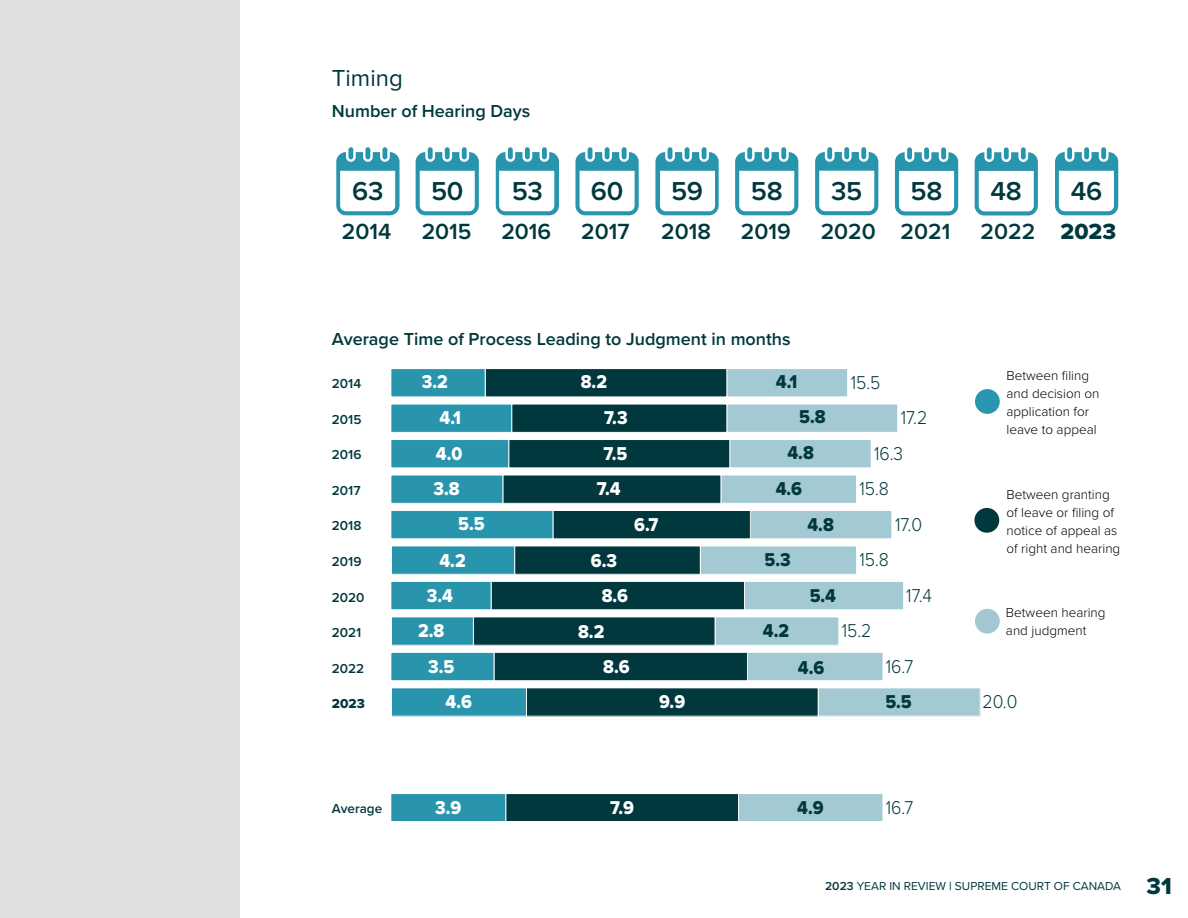
<style>
.page{position:relative;width:1188px;height:918px;background:#fff}
.page>*{position:absolute;margin:0;border:0;box-sizing:border-box;transform-origin:0 0}
.t1{font:600 26.85px "Proxima Nova";letter-spacing:-.01em;color:#00383d}
.t2{font:24px "Proxima Nova";color:#00383d}
.t3{font:600 22.8px "Proxima Nova";color:#00383d}
.t4{font:19.35px/35.7px "Proxima Nova Extrabld";color:#fff;scale:.91 1}
.t5{font:300 19.35px "Proxima Nova";color:#00383d;scale:.91 1}
.t6{font:19.35px "Proxima Nova Extrabld";color:#00383d;scale:.91 1}
.t7{font:600 18px "Proxima Nova";color:#00383d}
.t8{font:300 13.5px/18px "Proxima Nova";color:#000}
.t9{font:600 13.5px "Proxima Nova";color:#00383d}
.t10{font:13.5px "Proxima Nova Extrabld";color:#00383d}
.t11{font:12px "Proxima Nova";color:#00383d}
.s1{font-family:"Proxima Nova Extrabld";font-weight:400}
.s2{font-weight:600}
.s3{font-family:"Proxima Nova Extrabld";font-size:24px}
</style>
<div class="page">
<div style="left:0;top:0;width:239px;height:918px;background:#dddfe0"></div>
<svg style="left:895px;top:147px;width:63px;height:68px"></svg>
<svg style="left:975px;top:147px;width:63px;height:68px"></svg>
<svg style="left:336px;top:147px;width:64px;height:68px"></svg>
<svg style="left:416px;top:147px;width:63px;height:68px"></svg>
<svg style="left:496px;top:147px;width:63px;height:68px"></svg>
<svg style="left:575px;top:147px;width:64px;height:68px"></svg>
<svg style="left:655px;top:147px;width:64px;height:68px"></svg>
<svg style="left:735px;top:147px;width:63px;height:68px"></svg>
<svg style="left:815px;top:147px;width:63px;height:68px"></svg>
<svg style="left:1055px;top:147px;width:63px;height:68px"></svg>
<div style="left:727px;top:404px;width:171px;height:28px;background:#a3c9d3"></div>
<div style="left:726px;top:404px;width:172px;height:29px;border:1px solid #fff"></div>
<div style="left:730px;top:440px;width:141px;height:28px;background:#a3c9d3"></div>
<div style="left:729px;top:439px;width:143px;height:29px;border:1px solid #fff"></div>
<div style="left:721px;top:475px;width:135px;height:28px;background:#a3c9d3"></div>
<div style="left:720px;top:475px;width:137px;height:29px;border:1px solid #fff"></div>
<div style="left:750px;top:510px;width:142px;height:29px;background:#a3c9d3"></div>
<div style="left:750px;top:510px;width:142px;height:29px;border:1px solid #fff"></div>
<div style="left:700px;top:546px;width:156px;height:28px;background:#a3c9d3"></div>
<div style="left:700px;top:545px;width:157px;height:30px;border:1px solid #fff"></div>
<div style="left:744px;top:581px;width:160px;height:29px;background:#a3c9d3"></div>
<div style="left:744px;top:581px;width:160px;height:29px;border:1px solid #fff"></div>
<div style="left:715px;top:617px;width:124px;height:28px;background:#a3c9d3"></div>
<div style="left:715px;top:616px;width:124px;height:30px;border:1px solid #fff"></div>
<div style="left:747px;top:652px;width:136px;height:29px;background:#a3c9d3"></div>
<div style="left:747px;top:652px;width:136px;height:29px;border:1px solid #fff"></div>
<div style="left:818px;top:688px;width:162px;height:28px;background:#a3c9d3"></div>
<div style="left:818px;top:687px;width:163px;height:30px;border:1px solid #fff"></div>
<div style="left:512px;top:404px;width:215px;height:28px;background:#00383d"></div>
<div style="left:511px;top:404px;width:216px;height:29px;border:1px solid #fff"></div>
<div style="left:509px;top:440px;width:221px;height:28px;background:#00383d"></div>
<div style="left:508px;top:439px;width:222px;height:29px;border:1px solid #fff"></div>
<div style="left:503px;top:475px;width:218px;height:28px;background:#00383d"></div>
<div style="left:502px;top:475px;width:219px;height:29px;border:1px solid #fff"></div>
<div style="left:553px;top:510px;width:197px;height:29px;background:#00383d"></div>
<div style="left:552px;top:510px;width:199px;height:29px;border:1px solid #fff"></div>
<div style="left:515px;top:546px;width:185px;height:28px;background:#00383d"></div>
<div style="left:514px;top:545px;width:187px;height:30px;border:1px solid #fff"></div>
<div style="left:491px;top:581px;width:253px;height:29px;background:#00383d"></div>
<div style="left:491px;top:581px;width:254px;height:29px;border:1px solid #fff"></div>
<div style="left:473px;top:617px;width:242px;height:28px;background:#00383d"></div>
<div style="left:473px;top:616px;width:242px;height:30px;border:1px solid #fff"></div>
<div style="left:494px;top:652px;width:253px;height:29px;background:#00383d"></div>
<div style="left:494px;top:652px;width:254px;height:29px;border:1px solid #fff"></div>
<div style="left:526px;top:688px;width:292px;height:28px;background:#00383d"></div>
<div style="left:526px;top:687px;width:293px;height:30px;border:1px solid #fff"></div>
<svg style="left:392px;top:369px;width:456px;height:28px;background:#39757f"></svg>
<svg style="left:392px;top:404px;width:120px;height:29px;background:#369bb1"></svg>
<svg style="left:392px;top:439px;width:117px;height:29px;background:#369bb2"></svg>
<svg style="left:392px;top:475px;width:111px;height:29px;background:#359bb1"></svg>
<svg style="left:392px;top:510px;width:161px;height:29px;background:#359bb1"></svg>
<svg style="left:392px;top:545px;width:123px;height:30px;background:#3c9eb4"></svg>
<svg style="left:392px;top:581px;width:100px;height:29px;background:#379cb2"></svg>
<svg style="left:392px;top:616px;width:82px;height:30px;background:#3c9eb4"></svg>
<svg style="left:392px;top:652px;width:102px;height:29px;background:#369bb2"></svg>
<svg style="left:392px;top:687px;width:135px;height:30px;background:#3b9eb4"></svg>
<svg style="left:392px;top:794px;width:491px;height:27px;background:#3a7983"></svg>
<div style="left:975px;top:609px;width:25px;height:25px;background:#a3c7d1;border-radius:50%"></div>
<div style="left:974px;top:508px;width:25px;height:25px;background:#00383d;border-radius:50%"></div>
<div style="left:975px;top:389px;width:25px;height:25px;background:#2896ae;border-radius:50%"></div>
<h2 class="t2" style="left:332px;top:61px;width:72px">Timing</h2>
<h3 class="t7" style="left:332px;top:98px;width:200px">Number of Hearing Days</h3>
<h1 class="t1" style="left:352px;top:171px;width:33px">63</h1>
<h1 class="t1" style="left:431px;top:171px;width:34px">50</h1>
<h1 class="t1" style="left:512px;top:171px;width:33px">53</h1>
<h1 class="t1" style="left:591px;top:171px;width:34px">60</h1>
<h1 class="t1" style="left:671px;top:171px;width:34px">59</h1>
<h1 class="t1" style="left:751px;top:171px;width:33px">58</h1>
<h1 class="t1" style="left:831px;top:171px;width:33px">35</h1>
<h1 class="t1" style="left:911px;top:171px;width:33px">58</h1>
<h1 class="t1" style="left:991px;top:171px;width:33px">48</h1>
<h1 class="t1" style="left:1071px;top:171px;width:33px">46</h1>
<h3 class="t3" style="left:342px;top:214px;width:51px">2014</h3>
<h3 class="t3" style="left:422px;top:214px;width:51px">2015</h3>
<h3 class="t3" style="left:501px;top:214px;width:51px">2016</h3>
<h3 class="t3" style="left:581px;top:214px;width:50px">2017</h3>
<h3 class="t3" style="left:661px;top:214px;width:51px">2018</h3>
<h3 class="t3" style="left:741px;top:214px;width:51px">2019</h3>
<h3 class="t3" style="left:821px;top:214px;width:131px">2020 2021</h3>
<h3 class="t3" style="left:981px;top:214px;width:137px">2022 <span class="s1">2023</span></h3>
<h3 class="t7" style="left:332px;top:325px;width:460px">Average Time of Process Leading to Judgment in months</h3>
<p class="t9" style="left:332px;top:374px;width:31px">2014</p>
<p class="t9" style="left:332px;top:409px;width:31px">2015</p>
<p class="t9" style="left:332px;top:445px;width:31px">2016</p>
<p class="t9" style="left:332px;top:480px;width:30px">2017</p>
<p class="t9" style="left:332px;top:516px;width:31px">2018</p>
<p class="t9" style="left:332px;top:551px;width:31px">2019</p>
<p class="t9" style="left:332px;top:587px;width:34px">2020</p>
<p class="t9" style="left:332px;top:623px;width:31px">2021</p>
<p class="t9" style="left:332px;top:658px;width:34px">2022</p>
<p class="t10" style="left:332px;top:694px;width:34px">2023</p>
<h3 class="t4" style="left:604px;top:364px;width:27px;text-indent:-23px">8.2<br>7.3</h3>
<h3 class="t4" style="left:422px;top:364px;width:30px">3.2</h3>
<h3 class="t4" style="left:440px;top:399px;width:25px">4.1</h3>
<h3 class="t4" style="left:436px;top:435px;width:31px">4.0</h3>
<h3 class="t4" style="left:434px;top:470px;width:30px">3.8</h3>
<h3 class="t4" style="left:458px;top:506px;width:31px">5.5</h3>
<h3 class="t4" style="left:439px;top:542px;width:30px">4.2</h3>
<h3 class="t4" style="left:427px;top:577px;width:30px">3.4</h3>
<h3 class="t4" style="left:418px;top:613px;width:30px">2.8</h3>
<h3 class="t4" style="left:428px;top:648px;width:30px">3.5</h3>
<h3 class="t4" style="left:446px;top:684px;width:31px">4.6</h3>
<h3 class="t4" style="left:659px;top:684px;width:30px">9.9</h3>
<h3 class="t4" style="left:604px;top:436px;width:28px">7.5</h3>
<h3 class="t4" style="left:597px;top:471px;width:28px">7.4</h3>
<h3 class="t4" style="left:634px;top:507px;width:28px">6.7</h3>
<h3 class="t4" style="left:591px;top:543px;width:30px">6.3</h3>
<h3 class="t4" style="left:602px;top:578px;width:31px">8.6</h3>
<h3 class="t4" style="left:578px;top:613px;width:30px">8.2</h3>
<h3 class="t4" style="left:603px;top:649px;width:31px">8.6</h3>
<h3 class="t6" style="left:776px;top:367px;width:25px">4.1</h3>
<h3 class="t5" style="left:851px;top:368px;width:34px">15.5</h3>
<h3 class="t6" style="left:799px;top:403px;width:31px">5.8</h3>
<h3 class="t6" style="left:787px;top:438px;width:31px">4.8</h3>
<h3 class="t6" style="left:776px;top:474px;width:31px">4.6</h3>
<h3 class="t6" style="left:807px;top:510px;width:31px">4.8</h3>
<h3 class="t6" style="left:765px;top:545px;width:30px">5.3</h3>
<h3 class="t6" style="left:810px;top:581px;width:31px">5.4</h3>
<h3 class="t6" style="left:763px;top:616px;width:30px">4.2</h3>
<h3 class="t6" style="left:798px;top:653px;width:31px">4.6</h3>
<h3 class="t5" style="left:901px;top:403px;width:31px">17.2</h3>
<h3 class="t5" style="left:874px;top:440px;width:33px">16.3</h3>
<h3 class="t5" style="left:859px;top:474px;width:34px">15.8</h3>
<h3 class="t5" style="left:895px;top:510px;width:31px">17.0</h3>
<h3 class="t5" style="left:859px;top:545px;width:34px">15.8</h3>
<h3 class="t5" style="left:906px;top:581px;width:30px">17.4</h3>
<h3 class="t5" style="left:842px;top:616px;width:34px">15.2</h3>
<h3 class="t5" style="left:886px;top:652px;width:31px">16.7</h3>
<h3 class="t6" style="left:885px;top:687px;width:31px">5.5</h3>
<p class="t9" style="left:332px;top:798px;width:52px">Average</p>
<h3 class="t4" style="left:435px;top:789px;width:30px">3.9</h3>
<h3 class="t4" style="left:610px;top:789px;width:28px">7.9</h3>
<h3 class="t6" style="left:797px;top:793px;width:31px">4.9</h3>
<h3 class="t5" style="left:886px;top:793px;width:31px">16.7</h3>
<p class="t8" style="left:1007px;top:366px;width:95px">Between filing and decision on application for leave to appeal</p>
<p class="t8" style="left:1007px;top:484px;width:115px">Between granting of leave or filing of notice of appeal as of right and hearing</p>
<p class="t8" style="left:1006px;top:603px;width:101px">Between hearing and judgment</p>
<h3 class="t5" style="left:983px;top:687px;width:40px">20.0</h3>
<p class="t11" style="left:825px;top:877px;width:348px"><span class="s2">2023</span> YEAR IN REVIEW <span class="s2">|</span> SUPREME COURT OF CANADA <span class="s3">31</span></p>
</div>
